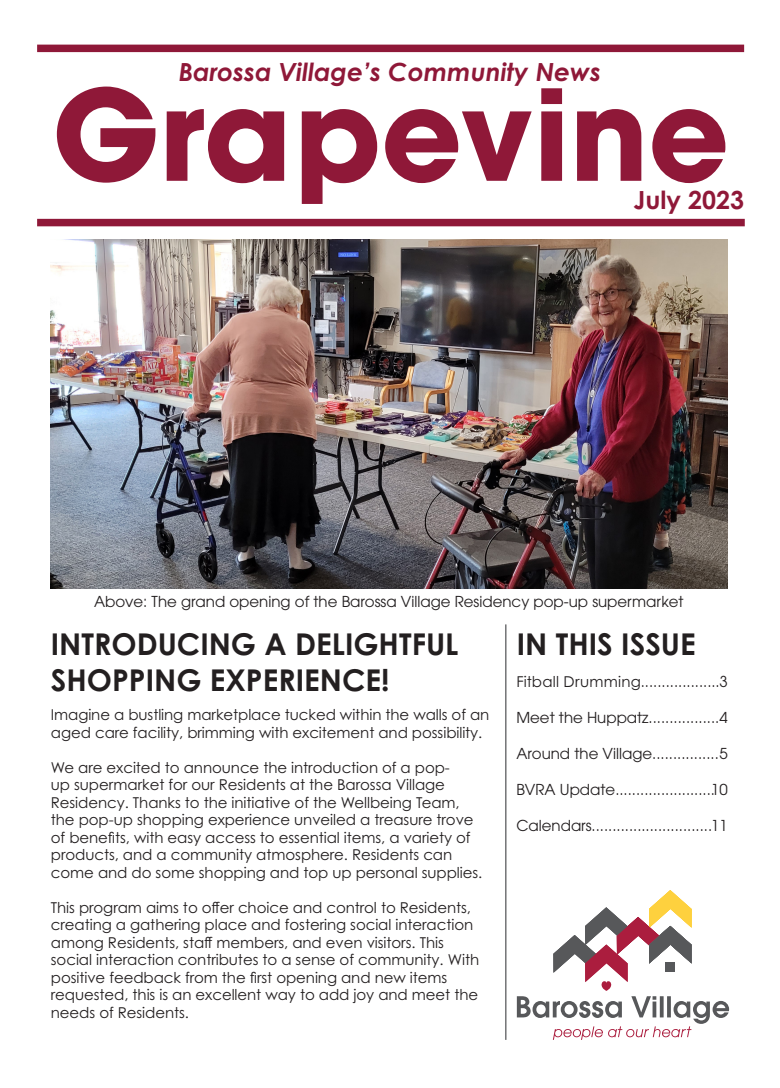
<style>
.page{position:relative;width:780px;height:1088px;background:#fff}
.page>*{position:absolute;margin:0;border:0;box-sizing:border-box;transform-origin:0 0}
.t1{font:700 125px "ITC Avant Garde Pro";color:#8f1838}
.t2{font:700 30px/36px "Century Gothic Pro";color:#231f20}
.t3{font:italic 700 25px "Century Gothic Pro";color:#8f1838}
.t4{font:700 25px "Century Gothic Pro";color:#8f1838}
.t5{font:15px/17.5px "Century Gothic Pro";letter-spacing:-.005em;color:#231f20}
.t6{font:15px "ITC Avant Garde Pro";color:#231f20}
.s1{font-family:"Century Gothic Pro"}
</style>
<div class="page">
<div style="left:37px;top:45px;width:707px;height:7px;background:#8f1838"></div>
<div style="left:37px;top:219px;width:707px;height:7px;background:#8f1838"></div>
<img style="left:51px;top:239px;width:676px;height:349px">
<hr style="left:505px;top:624px;width:1px;height:416px;background:#57585a">
<svg style="left:517px;top:890px;width:212px;height:150px"></svg>
<p class="t3" style="left:179px;top:56px;width:424px">Barossa Village’s Community News</p>
<p class="t1" style="left:52px;top:51px;width:678px">Grapevine</p>
<p class="t4" style="left:633px;top:185px;width:112px">July 2023</p>
<p class="t6" style="left:94px;top:592px;width:591px">Above: The grand opening of the Barossa Village Residency pop-up supermarket</p>
<p class="t2" style="left:51px;top:625px;width:409px">INTRODUCING A DELIGHTFUL<br>SHOPPING EXPERIENCE!</p>
<p class="t5" style="left:51px;top:706px;width:440px">Imagine a bustling marketplace tucked within the walls of an aged care facility, brimming with excitement and possibility.</p>
<p class="t5" style="left:51px;top:758px;width:433px">We are excited to announce the introduction of a pop-<br>up supermarket for our Residents at the Barossa Village Residency. Thanks to the initiative of the Wellbeing Team, the pop-up shopping experience unveiled a treasure trove of benefits, with easy access to essential items, a variety of products, and a community atmosphere. Residents can come and do some shopping and top up personal supplies.</p>
<p class="t5" style="left:51px;top:898px;width:430px">This program aims to offer choice and control to Residents, creating a gathering place and fostering social interaction among Residents, staff members, and even visitors. This social interaction contributes to a sense of community. With positive feedback from the first opening and new items requested, this is an excellent way to add joy and meet the needs of Residents.</p>
<p class="t2" style="left:517px;top:625px;width:180px">IN THIS ISSUE</p>
<p class="t6" style="left:516px;top:672px;width:213px"><span class="s1">Fitball Drumming</span>...................3</p>
<p class="t6" style="left:516px;top:708px;width:213px">Meet the Huppatz.................4</p>
<p class="t6" style="left:516px;top:744px;width:213px">Around the Village................5</p>
<p class="t6" style="left:516px;top:780px;width:200px">BVRA Update........................</p>
<p class="t6" style="left:516px;top:816px;width:213px">Calendars.............................11</p>
<p class="t6" style="left:711px;top:780px;width:18px">10</p>
</div>
